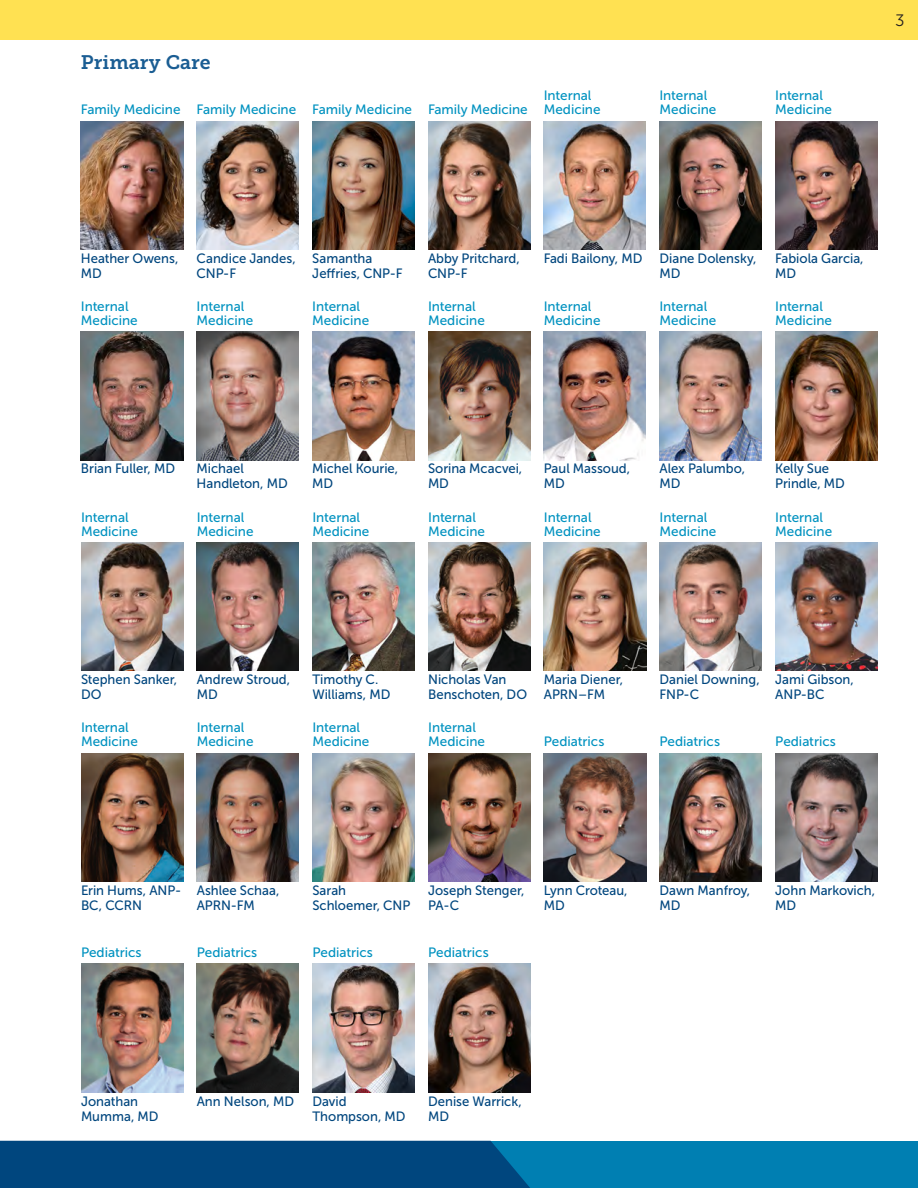
<style>
.page{position:relative;width:918px;height:1188px;background:#fff}
.page>*{position:absolute;margin:0;border:0;box-sizing:border-box;transform-origin:0 0}
.Specialities_Primary_Head{font:19.5px "Museo Slab 700";letter-spacing:.005em;color:#1a5d93}
.FIND_STYLE{font:16.5px "Museo Sans 300";color:#231f20}
.CUTLINE-Name{font:13.5px/15px "Museo Sans 500";color:#00467e}
.DOC-specialties{font:13.5px/14.2px "Museo Sans 500";color:#0092c0}
</style>
<div class="page">
<img style="left:81px;top:121px;width:102px;height:128px">
<img style="left:197px;top:121px;width:102px;height:128px">
<img style="left:312px;top:121px;width:103px;height:128px">
<img style="left:428px;top:121px;width:102px;height:128px">
<img style="left:775px;top:332px;width:102px;height:128px">
<img style="left:197px;top:332px;width:102px;height:128px">
<img style="left:81px;top:332px;width:102px;height:128px">
<img style="left:659px;top:121px;width:103px;height:128px">
<img style="left:775px;top:121px;width:102px;height:128px">
<img style="left:659px;top:332px;width:103px;height:128px">
<img style="left:660px;top:543px;width:102px;height:128px">
<img style="left:312px;top:332px;width:103px;height:128px">
<img style="left:428px;top:332px;width:102px;height:128px">
<img style="left:544px;top:332px;width:102px;height:128px">
<img style="left:544px;top:753px;width:102px;height:128px">
<img style="left:660px;top:753px;width:102px;height:128px">
<img style="left:775px;top:753px;width:103px;height:128px">
<img style="left:81px;top:964px;width:102px;height:128px">
<img style="left:197px;top:964px;width:102px;height:128px">
<img style="left:428px;top:964px;width:102px;height:128px">
<img style="left:312px;top:964px;width:103px;height:128px">
<img style="left:197px;top:543px;width:102px;height:128px">
<img style="left:775px;top:543px;width:103px;height:128px">
<img style="left:312px;top:753px;width:103px;height:128px">
<img style="left:81px;top:543px;width:102px;height:128px">
<img style="left:544px;top:543px;width:102px;height:128px">
<img style="left:81px;top:753px;width:102px;height:128px">
<img style="left:197px;top:753px;width:102px;height:128px">
<img style="left:428px;top:753px;width:102px;height:128px">
<img style="left:312px;top:543px;width:103px;height:128px">
<img style="left:544px;top:121px;width:102px;height:128px">
<img style="left:428px;top:543px;width:102px;height:128px">
<div style="left:0;top:1141px;width:918px;height:47px;background:#007fb2"></div>
<div style="left:0;top:1141px;width:530px;height:47px;background:#00467e"></div>
<div style="left:0;top:0;width:918px;height:40px;background:#ffe152"></div>
<p class="Specialities_Primary_Head" style="left:81px;top:51px;width:131px">Primary Care</p>
<p class="DOC-specialties" style="left:81px;top:103px;width:101px">Family Medicine</p>
<p class="DOC-specialties" style="left:197px;top:103px;width:101px">Family Medicine</p>
<p class="DOC-specialties" style="left:312px;top:103px;width:101px">Family Medicine</p>
<p class="DOC-specialties" style="left:428px;top:103px;width:101px">Family Medicine</p>
<p class="DOC-specialties" style="left:544px;top:88px;width:58px">Internal<br>Medicine</p>
<p class="DOC-specialties" style="left:659px;top:88px;width:58px">Internal<br>Medicine</p>
<p class="DOC-specialties" style="left:775px;top:88px;width:58px">Internal<br>Medicine</p>
<p class="FIND_STYLE" style="left:895px;top:11px;width:11px">3</p>
<p class="CUTLINE-Name" style="left:81px;top:251px;width:99px">Heather Owens,<br>MD</p>
<p class="DOC-specialties" style="left:81px;top:299px;width:58px">Internal<br>Medicine</p>
<p class="CUTLINE-Name" style="left:197px;top:251px;width:101px">Candice Jandes,<br>CNP-F</p>
<p class="DOC-specialties" style="left:197px;top:299px;width:58px">Internal<br>Medicine</p>
<p class="CUTLINE-Name" style="left:312px;top:251px;width:92px">Samantha<br>Jeffries, CNP-F</p>
<p class="DOC-specialties" style="left:312px;top:299px;width:58px">Internal<br>Medicine</p>
<p class="CUTLINE-Name" style="left:428px;top:251px;width:93px">Abby Pritchard,<br>CNP-F</p>
<p class="DOC-specialties" style="left:428px;top:299px;width:58px">Internal<br>Medicine</p>
<p class="CUTLINE-Name" style="left:544px;top:251px;width:100px">Fadi Bailony, MD</p>
<p class="DOC-specialties" style="left:544px;top:299px;width:58px">Internal<br>Medicine</p>
<p class="CUTLINE-Name" style="left:659px;top:251px;width:99px">Diane Dolensky,<br>MD</p>
<p class="DOC-specialties" style="left:659px;top:299px;width:58px">Internal<br>Medicine</p>
<p class="CUTLINE-Name" style="left:775px;top:251px;width:90px">Fabiola Garcia,<br>MD</p>
<p class="DOC-specialties" style="left:775px;top:299px;width:58px">Internal<br>Medicine</p>
<p class="CUTLINE-Name" style="left:81px;top:461px;width:96px">Brian Fuller, MD</p>
<p class="DOC-specialties" style="left:81px;top:510px;width:58px">Internal<br>Medicine</p>
<p class="CUTLINE-Name" style="left:197px;top:461px;width:93px">Michael<br>Handleton, MD</p>
<p class="DOC-specialties" style="left:197px;top:510px;width:58px">Internal<br>Medicine</p>
<p class="CUTLINE-Name" style="left:312px;top:461px;width:87px">Michel Kourie,<br>MD</p>
<p class="DOC-specialties" style="left:312px;top:510px;width:58px">Internal<br>Medicine</p>
<p class="CUTLINE-Name" style="left:428px;top:461px;width:96px">Sorina Mcacvei,<br>MD</p>
<p class="DOC-specialties" style="left:428px;top:510px;width:58px">Internal<br>Medicine</p>
<p class="CUTLINE-Name" style="left:544px;top:461px;width:88px">Paul Massoud,<br>MD</p>
<p class="DOC-specialties" style="left:544px;top:510px;width:58px">Internal<br>Medicine</p>
<p class="CUTLINE-Name" style="left:659px;top:461px;width:87px">Alex Palumbo,<br>MD</p>
<p class="DOC-specialties" style="left:660px;top:510px;width:58px">Internal<br>Medicine</p>
<p class="CUTLINE-Name" style="left:775px;top:461px;width:71px">Kelly Sue<br>Prindle, MD</p>
<p class="DOC-specialties" style="left:775px;top:510px;width:58px">Internal<br>Medicine</p>
<p class="CUTLINE-Name" style="left:81px;top:672px;width:98px">Stephen Sanker,<br>DO</p>
<p class="DOC-specialties" style="left:81px;top:720px;width:58px">Internal<br>Medicine</p>
<p class="CUTLINE-Name" style="left:197px;top:672px;width:95px">Andrew Stroud,<br>MD</p>
<p class="DOC-specialties" style="left:197px;top:720px;width:58px">Internal<br>Medicine</p>
<p class="CUTLINE-Name" style="left:312px;top:672px;width:79px">Timothy C.<br>Williams, MD</p>
<p class="DOC-specialties" style="left:312px;top:720px;width:58px">Internal<br>Medicine</p>
<p class="CUTLINE-Name" style="left:428px;top:672px;width:100px">Nicholas Van<br>Benschoten, DO</p>
<p class="DOC-specialties" style="left:428px;top:720px;width:58px">Internal<br>Medicine</p>
<p class="CUTLINE-Name" style="left:544px;top:672px;width:81px">Maria Diener,<br>APRN–FM</p>
<p class="DOC-specialties" style="left:544px;top:735px;width:62px">Pediatrics</p>
<p class="CUTLINE-Name" style="left:660px;top:672px;width:102px">Daniel Downing,<br>FNP-C</p>
<p class="DOC-specialties" style="left:660px;top:735px;width:62px">Pediatrics</p>
<p class="CUTLINE-Name" style="left:775px;top:672px;width:80px">Jami Gibson,<br>ANP-BC</p>
<p class="DOC-specialties" style="left:775px;top:735px;width:62px">Pediatrics</p>
<p class="CUTLINE-Name" style="left:81px;top:883px;width:102px">Erin Hums, ANP-<br>BC, CCRN</p>
<p class="DOC-specialties" style="left:81px;top:945px;width:62px">Pediatrics</p>
<p class="CUTLINE-Name" style="left:197px;top:883px;width:84px">Ashlee Schaa,<br>APRN-FM</p>
<p class="DOC-specialties" style="left:197px;top:945px;width:62px">Pediatrics</p>
<p class="CUTLINE-Name" style="left:312px;top:883px;width:99px">Sarah<br>Schloemer, CNP</p>
<p class="DOC-specialties" style="left:312px;top:945px;width:62px">Pediatrics</p>
<p class="CUTLINE-Name" style="left:428px;top:883px;width:98px">Joseph Stenger,<br>PA-C</p>
<p class="DOC-specialties" style="left:428px;top:945px;width:62px">Pediatrics</p>
<p class="CUTLINE-Name" style="left:544px;top:883px;width:85px">Lynn Croteau,<br>MD</p>
<p class="CUTLINE-Name" style="left:660px;top:883px;width:92px">Dawn Manfroy,<br>MD</p>
<p class="CUTLINE-Name" style="left:775px;top:883px;width:101px">John Markovich,<br>MD</p>
<p class="CUTLINE-Name" style="left:81px;top:1093px;width:79px">Jonathan<br>Mumma, MD</p>
<p class="CUTLINE-Name" style="left:197px;top:1093px;width:99px">Ann Nelson, MD</p>
<p class="CUTLINE-Name" style="left:312px;top:1093px;width:95px">David<br>Thompson, MD</p>
<p class="CUTLINE-Name" style="left:428px;top:1093px;width:95px">Denise Warrick,<br>MD</p>
</div>
